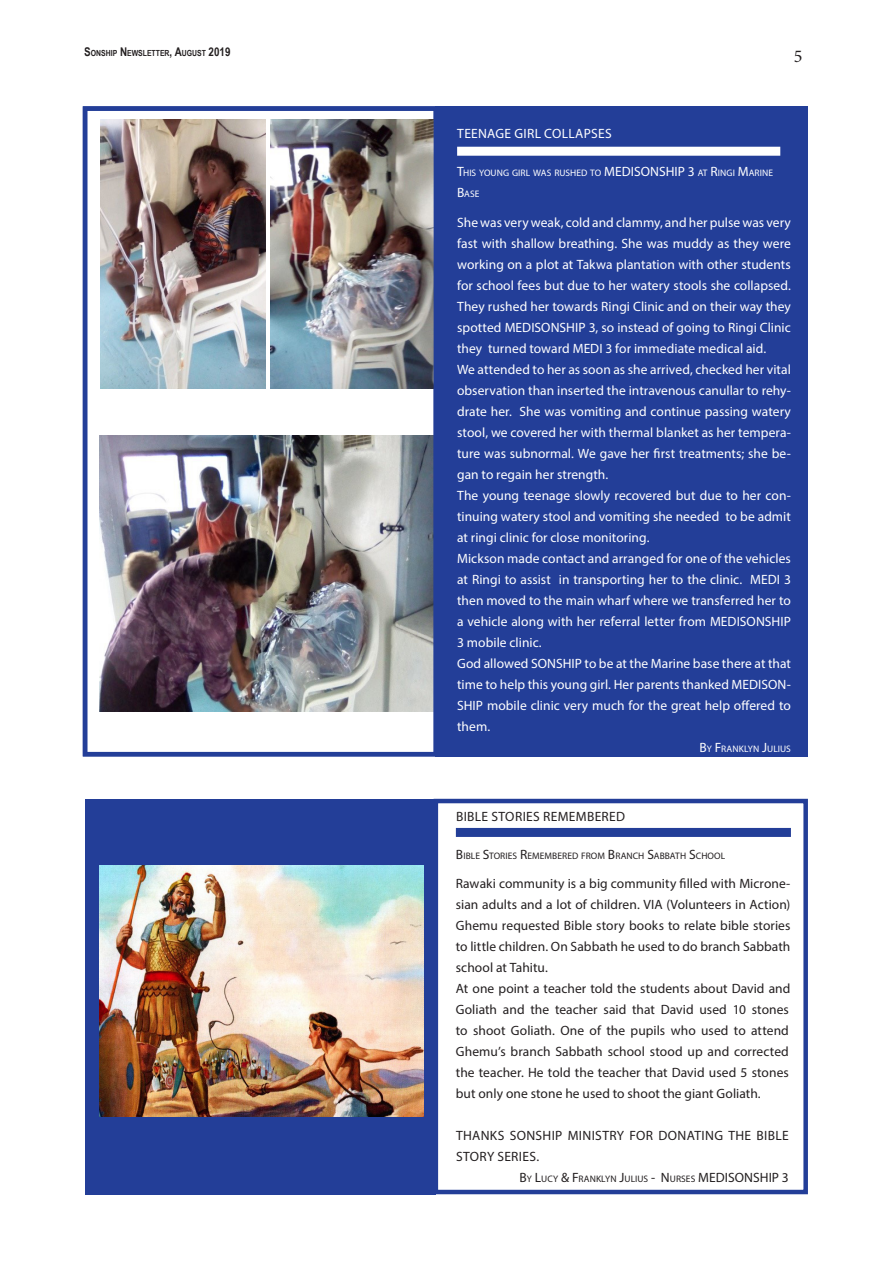
<style>
.page{position:relative;width:893px;height:1263px;background:#fff}
.page>*{position:absolute;margin:0;border:0;box-sizing:border-box;transform-origin:0 0}
.t1{font:18px "Minion Pro";color:#231f20}
.Box1_BodyText_White{font:13.5px/21px "Myriad Pro";letter-spacing:.005em;color:#fff;text-align:justify}
.Box2_BodyText_Black{font:13.5px/21px "Myriad Pro";letter-spacing:.01em;color:#231f20;text-align:justify}
.Box2_Title{font:13.5px "Myriad Pro";letter-spacing:.025em;color:#231f20}
.Box1_Title{font:13.5px "Myriad Pro";letter-spacing:.02em;color:#fff}
.Box2_BodyText_Black-2{font:13.5px "Myriad Pro";color:#231f20}
.t2{font:700 12px "Arial Narrow";color:#231f20}
.t3{font:700 12px "Arial Narrow";color:#231f20}
.Box1_SubTitle{font:9.45px "Myriad Pro";letter-spacing:.005em;color:#fff}
.Box2_SubTitle{font:9.45px "Myriad Pro";letter-spacing:.01em;color:#231f20}
.Box2_BodyText_Black-3{font:9.45px "Myriad Pro";letter-spacing:.01em;color:#231f20}
.Box1_BodyText_White-2{font:9.45px "Myriad Pro";letter-spacing:.005em;color:#fff}
.t4{font:700 8.4px "Arial Narrow";color:#231f20}
.t5{font:8.4px "Myriad Pro";color:#231f20}
.s1{font-size:12px}
.s2{font-size:13.5px}
</style>
<div class="page">
<div style="left:436px;top:106px;width:372px;height:650px;background:#233e98"></div>
<div style="left:85px;top:799px;width:351px;height:395px;background:#233e98"></div>
<div style="left:434px;top:799px;width:374px;height:395px;border:4px solid #233e98"></div>
<img style="left:99px;top:436px;width:334px;height:276px">
<img style="left:270px;top:119px;width:163px;height:269px">
<div style="left:83px;top:106px;width:355px;height:650px;border:4px solid #233e98"></div>
<img style="left:99px;top:866px;width:325px;height:251px">
<img style="left:101px;top:119px;width:165px;height:269px">
<div style="left:456px;top:828px;width:335px;height:9px;background:#233e98"></div>
<div style="left:457px;top:147px;width:323px;height:9px;background:#fff"></div>
<p class="t2" style="left:84px;top:42px;width:8px">S</p>
<p class="t4" style="left:184px;top:48px;width:26px">UGUST</p>
<p class="t3" style="left:209px;top:42px;width:23px">2019</p>
<p class="t4" style="left:93px;top:48px;width:28px">ONSHIP</p>
<p class="t2" style="left:120px;top:42px;width:7px">N</p>
<p class="t4" style="left:129px;top:48px;width:44px">EWSLETTER</p>
<p class="t2" style="left:170px;top:42px;width:14px">, A</p>
<p class="t2" style="left:87px;top:44px;width:8px">S</p>
<p class="t4" style="left:91px;top:46px;width:28px">ONSHIP</p>
<p class="t3" style="left:211px;top:44px;width:23px">2019</p>
<p class="t1" style="left:794px;top:44px;width:10px">5</p>
<p class="t2" style="left:122px;top:44px;width:7px">N</p>
<p class="t4" style="left:127px;top:46px;width:44px">EWSLETTER</p>
<p class="t2" style="left:172px;top:44px;width:14px">, A</p>
<p class="t4" style="left:182px;top:46px;width:26px">UGUST</p>
<p class="t5" style="left:85px;top:51px;width:203px"><span class="s1">S</span>TOCK<span class="s1">I</span>N<span class="s1">D</span>ESIGN<span class="s1">: T</span>HE <span class="s1">LAB</span> OF <span class="s1">I</span>N<span class="s1">D</span>ESIGN <span class="s1">T</span>EMPLATES</p>
<p class="Box1_Title" style="left:457px;top:126px;width:156px">TEENAGE GIRL COLLAPSES</p>
<p class="Box1_SubTitle" style="left:457px;top:167px;width:156px"><span class="s2">T</span>HIS YOUNG GIRL WAS RUSHED TO <span class="s2">MEDI</span></p>
<p class="Box1_SubTitle" style="left:634px;top:167px;width:141px"><span class="s2">SONSHI P 3</span> AT <span class="s2">R</span>INGI <span class="s2">M</span>ARINE</p>
<p class="Box1_SubTitle" style="left:457px;top:188px;width:24px"><span class="s2">B</span>ASE</p>
<p class="Box1_BodyText_White" style="left:457px;top:212px;width:335px">She was very weak, cold and clammy, and her pulse was very fast with shallow breathing. She was muddy as they were working on a plot at Takwa plantation with other students for school fees but due to her watery stools she collapsed.<br>They rushed her towards Ringi Clinic and on their way they spotted MEDISONSHIP 3, so instead of going to Ringi Clinic they turned toward MEDI 3 for immediate medical aid.</p>
<p class="Box1_BodyText_White" style="left:457px;top:359px;width:335px">We attended to her as soon as she arrived, checked her vital observation than inserted the intravenous canullar to rehy&shy;drate her. She was vomiting and continue passing watery stool, we covered her with thermal blanket as her tempera&shy;ture was subnormal. We gave her first treatments; she be&shy;gan to regain her strength.</p>
<p class="Box1_BodyText_White" style="left:457px;top:485px;width:335px">The young teenage slowly recovered but due to her con&shy;tinuing watery stool and vomiting she needed to be admit at ringi clinic for close monitoring.</p>
<p class="Box1_BodyText_White" style="left:457px;top:548px;width:335px">Mickson made contact and arranged for one of the vehicles at Ringi to assist in transporting her to the clinic. MEDI 3 then moved to the main wharf where we transferred her to a vehicle along with her referral letter from MEDISONSHIP 3 mobile clinic.</p>
<p class="Box1_BodyText_White" style="left:457px;top:653px;width:335px">God allowed SONSHIP to be at the Marine base there at that time to help this young girl. Her parents thanked MEDISON-SHIP mobile clinic very much for the great help offered to them.</p>
<p class="Box1_BodyText_White-2" style="left:700px;top:743px;width:92px"><span class="s2">B</span>Y <span class="s2">F</span>RANKLYN <span class="s2">J</span>ULIUS</p>
<p class="Box2_Title" style="left:456px;top:808px;width:171px">BIBLE STORIES REMEMBERED</p>
<p class="Box2_SubTitle" style="left:456px;top:850px;width:271px"><span class="s2">B</span>IBLE <span class="s2">S</span>TORIES <span class="s2">R</span>EMEMBERED FROM <span class="s2">B</span>RANCH <span class="s2">S</span>ABBATH <span class="s2">S</span>CHOOL</p>
<p class="Box2_BodyText_Black" style="left:456px;top:873px;width:336px">Rawaki community is a big community filled with Microne&shy;sian adults and a lot of children. VIA (Volunteers in Action)<br>Ghemu requested Bible story books to relate bible stories to little children. On Sabbath he used to do branch Sabbath school at Tahitu.</p>
<p class="Box2_BodyText_Black" style="left:456px;top:978px;width:336px">At one point a teacher told the students about David and Goliath and the teacher said that David used 10 stones to shoot Goliath. One of the pupils who used to attend Ghemu’s branch Sabbath school stood up and corrected the teacher. He told the teacher that David used 5 stones but only one stone he used to shoot the giant Goliath.</p>
<p class="Box2_BodyText_Black" style="left:456px;top:1125px;width:334px">THANKS SONSHIP MINISTRY FOR DONATING THE BIBLE<br>STORY SERIES.</p>
<p class="Box2_BodyText_Black-3" style="left:520px;top:1173px;width:187px"><span class="s2">B</span>Y <span class="s2">L</span>UCY <span class="s2">&amp; F</span>RANKLYN <span class="s2">J</span>ULIUS <span class="s2">- N</span> URSES <span class="s2">MEDI</span></p>
<p class="Box2_BodyText_Black-2" style="left:728px;top:1169px;width:62px">SONSHI P 3</p>
</div>
